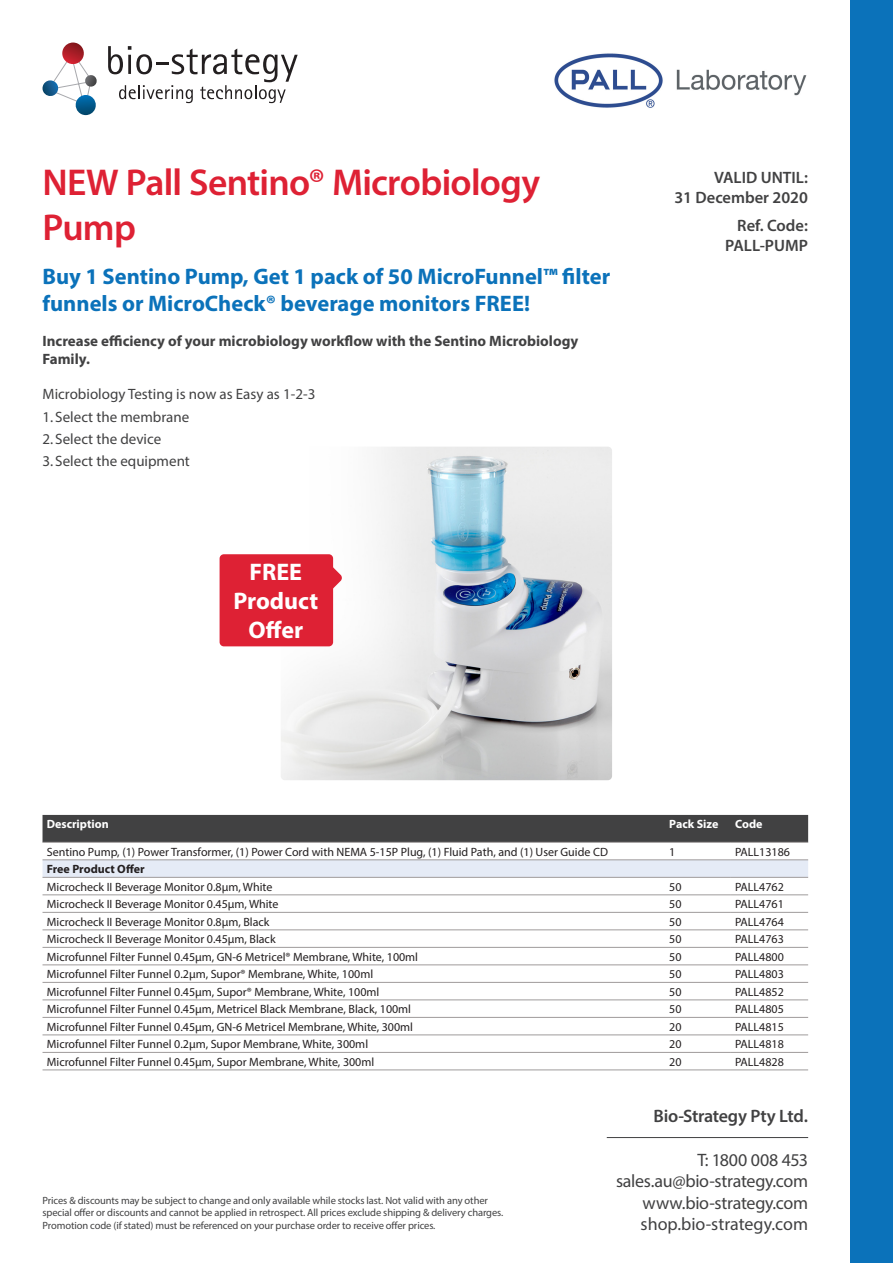
<style>
.page{position:relative;width:893px;height:1263px;background:#fff}
.page>*{position:absolute;margin:0;border:0;box-sizing:border-box;transform-origin:0 0}
.Ribbon_Header-NEW{font:600 37.5px/45px "Myriad Pro";letter-spacing:-.02em;color:#de2134}
.SPLAT{font:700 24px/28.8px "Myriad Pro";color:#fff;text-align:center}
.Sub-header_Blue{font:700 22.5px/27px "Myriad Pro";color:#0b72ba}
.footer_left{font:18px "Myriad Pro";letter-spacing:-.015em;color:#414142}
.Contact_details{font:18px "Myriad Pro";color:#414142}
.footer_left-2{font:600 18px "Myriad Pro";letter-spacing:-.015em;color:#414142}
.Valid___Ref{font:600 16.5px/19.8px "Myriad Pro";color:#414142;text-align:right}
.Text{font:15px "Myriad Pro";color:#414142}
.Text-2{font:700 15px/18px "Myriad Pro";color:#414142}
.Table_Content_Left{font:12px "Myriad Pro";color:#231f20}
.Table_Header_Left{font:700 12px "Myriad Pro";color:#fff}
.Table_Content_Left-2{font:700 12px "Myriad Pro";color:#231f20}
.T_C_s_back_page{font:10.5px/12.6px "Myriad Pro";letter-spacing:-.01em;color:#414142}
</style>
<div class="page">
<div style="left:43px;top:815px;width:765px;height:27px;background:#414142"></div>
<svg style="left:43px;top:965px;width:765px;height:71px"></svg>
<svg style="left:43px;top:860px;width:765px;height:17px;background:#e2e8f3"></svg>
<svg style="left:43px;top:895px;width:765px;height:52px"></svg>
<hr style="left:43px;top:842px;width:622px;height:1px;background:#9f9b9b">
<hr style="left:665px;top:842px;width:66px;height:1px;background:#9f9b9b">
<hr style="left:731px;top:842px;width:77px;height:1px;background:#9f9b9b">
<hr style="left:43px;top:859px;width:622px;height:1px;background:#9f9b9b">
<hr style="left:665px;top:859px;width:66px;height:1px;background:#9f9b9b">
<hr style="left:731px;top:859px;width:77px;height:1px;background:#9f9b9b">
<hr style="left:43px;top:877px;width:622px;height:1px;background:#9f9b9b">
<hr style="left:665px;top:877px;width:66px;height:1px;background:#9f9b9b">
<hr style="left:731px;top:877px;width:77px;height:1px;background:#9f9b9b">
<hr style="left:43px;top:894px;width:622px;height:1px;background:#9f9b9b">
<hr style="left:665px;top:894px;width:66px;height:1px;background:#9f9b9b">
<hr style="left:731px;top:894px;width:77px;height:1px;background:#9f9b9b">
<hr style="left:43px;top:912px;width:622px;height:1px;background:#9f9b9b">
<hr style="left:665px;top:912px;width:66px;height:1px;background:#9f9b9b">
<hr style="left:731px;top:912px;width:77px;height:1px;background:#9f9b9b">
<hr style="left:43px;top:929px;width:622px;height:1px;background:#9f9b9b">
<hr style="left:665px;top:929px;width:66px;height:1px;background:#9f9b9b">
<hr style="left:731px;top:929px;width:77px;height:1px;background:#9f9b9b">
<hr style="left:43px;top:947px;width:622px;height:1px;background:#9f9b9b">
<hr style="left:665px;top:947px;width:66px;height:1px;background:#9f9b9b">
<hr style="left:731px;top:947px;width:77px;height:1px;background:#9f9b9b">
<hr style="left:43px;top:964px;width:622px;height:1px;background:#9f9b9b">
<hr style="left:665px;top:964px;width:66px;height:1px;background:#9f9b9b">
<hr style="left:731px;top:964px;width:77px;height:1px;background:#9f9b9b">
<hr style="left:43px;top:982px;width:622px;height:1px;background:#9f9b9b">
<hr style="left:665px;top:982px;width:66px;height:1px;background:#9f9b9b">
<hr style="left:731px;top:982px;width:77px;height:1px;background:#9f9b9b">
<hr style="left:43px;top:999px;width:622px;height:1px;background:#9f9b9b">
<hr style="left:665px;top:999px;width:66px;height:1px;background:#9f9b9b">
<hr style="left:731px;top:999px;width:77px;height:1px;background:#9f9b9b">
<hr style="left:43px;top:1017px;width:622px;height:1px;background:#9f9b9b">
<hr style="left:665px;top:1017px;width:66px;height:1px;background:#9f9b9b">
<hr style="left:731px;top:1017px;width:77px;height:1px;background:#9f9b9b">
<hr style="left:43px;top:1034px;width:622px;height:1px;background:#9f9b9b">
<hr style="left:665px;top:1034px;width:66px;height:1px;background:#9f9b9b">
<hr style="left:731px;top:1034px;width:77px;height:1px;background:#9f9b9b">
<hr style="left:43px;top:1052px;width:622px;height:1px;background:#9f9b9b">
<hr style="left:665px;top:1052px;width:66px;height:1px;background:#9f9b9b">
<hr style="left:731px;top:1052px;width:77px;height:1px;background:#9f9b9b">
<hr style="left:43px;top:1069px;width:622px;height:1px;background:#9f9b9b">
<hr style="left:665px;top:1069px;width:66px;height:1px;background:#9f9b9b">
<hr style="left:731px;top:1069px;width:77px;height:1px;background:#9f9b9b">
<img style="left:281px;top:447px;width:331px;height:333px">
<img style="left:554px;top:53px;width:253px;height:55px">
<svg style="left:333px;top:565px;width:9px;height:31px"></svg>
<div style="left:220px;top:554px;width:113px;height:92px;background:#de2134;border-radius:4px"></div>
<svg style="left:108px;top:46px;width:190px;height:57px"></svg>
<svg style="left:43px;top:43px;width:54px;height:72px"></svg>
<div style="left:850px;top:0;width:43px;height:1263px;background:#0b72ba"></div>
<hr style="left:607px;top:1137px;width:201px;height:1px;background:#414142">
<p class="Ribbon_Header-NEW" style="left:43px;top:159px;width:499px">NEW Pall Sentino® Microbiology<br>Pump</p>
<p class="Sub-header_Blue" style="left:43px;top:263px;width:569px">Buy 1 Sentino Pump, Get 1 pack of 50 MicroFunnel™ filter funnels or MicroCheck® beverage monitors FREE!</p>
<p class="Text-2" style="left:43px;top:332px;width:537px">Increase efficiency of your microbiology workflow with the Sentino Microbiology<br>Family.</p>
<p class="Text" style="left:43px;top:385px;width:274px">Microbiology Testing is now as Easy as 1-2-3</p>
<p class="Text" style="left:43px;top:407px;width:148px">1. Select the membrane</p>
<p class="Text" style="left:43px;top:430px;width:120px">2. Select the device</p>
<p class="Text" style="left:43px;top:452px;width:149px">3. Select the equipment</p>
<p class="SPLAT" style="left:233px;top:557px;width:86px">FREE<br>Product<br>Offer</p>
<p class="Valid___Ref" style="left:714px;top:167px;width:95px">VALID UNTIL:</p>
<p class="Valid___Ref" style="left:674px;top:187px;width:135px">31 December 2020</p>
<p class="Valid___Ref" style="left:725px;top:215px;width:84px">Ref. Code:<br>PALL-PUMP</p>
<p class="Table_Header_Left" style="left:47px;top:816px;width:63px">Description</p>
<p class="Table_Header_Left" style="left:669px;top:816px;width:51px">Pack Size</p>
<p class="Table_Header_Left" style="left:735px;top:816px;width:29px">Code</p>
<p class="Table_Content_Left" style="left:47px;top:844px;width:563px">Sentino Pump, (1) Power Transformer, (1) Power Cord with NEMA 5-15P Plug, (1) Fluid Path, and (1) User Guide CD</p>
<p class="Table_Content_Left" style="left:669px;top:844px;width:8px">1</p>
<p class="Table_Content_Left" style="left:735px;top:844px;width:56px">PALL13186</p>
<p class="Table_Content_Left-2" style="left:47px;top:861px;width:99px">Free Product Offer</p>
<p class="Table_Content_Left" style="left:47px;top:879px;width:227px">Microcheck II Beverage Monitor 0.8μm, White</p>
<p class="Table_Content_Left" style="left:669px;top:879px;width:14px">50</p>
<p class="Table_Content_Left" style="left:735px;top:879px;width:50px">PALL4762</p>
<p class="Table_Content_Left" style="left:47px;top:897px;width:233px">Microcheck II Beverage Monitor 0.45μm, White</p>
<p class="Table_Content_Left" style="left:669px;top:897px;width:14px">50</p>
<p class="Table_Content_Left" style="left:735px;top:897px;width:50px">PALL4761</p>
<p class="Table_Content_Left" style="left:47px;top:914px;width:224px">Microcheck II Beverage Monitor 0.8μm, Black</p>
<p class="Table_Content_Left" style="left:669px;top:914px;width:14px">50</p>
<p class="Table_Content_Left" style="left:735px;top:914px;width:50px">PALL4764</p>
<p class="Table_Content_Left" style="left:47px;top:932px;width:230px">Microcheck II Beverage Monitor 0.45μm, Black</p>
<p class="Table_Content_Left" style="left:669px;top:932px;width:14px">50</p>
<p class="Table_Content_Left" style="left:735px;top:932px;width:50px">PALL4763</p>
<p class="Table_Content_Left" style="left:47px;top:949px;width:373px">Microfunnel Filter Funnel 0.45μm, GN-6 Metricel® Membrane, White, 100ml</p>
<p class="Table_Content_Left" style="left:669px;top:949px;width:14px">50</p>
<p class="Table_Content_Left" style="left:735px;top:949px;width:50px">PALL4800</p>
<p class="Table_Content_Left" style="left:47px;top:967px;width:328px">Microfunnel Filter Funnel 0.2μm, Supor® Membrane, White, 100ml</p>
<p class="Table_Content_Left" style="left:669px;top:967px;width:14px">50</p>
<p class="Table_Content_Left" style="left:735px;top:967px;width:50px">PALL4803</p>
<p class="Table_Content_Left" style="left:47px;top:984px;width:334px">Microfunnel Filter Funnel 0.45μm, Supor® Membrane, White, 100ml</p>
<p class="Table_Content_Left" style="left:669px;top:984px;width:14px">50</p>
<p class="Table_Content_Left" style="left:735px;top:984px;width:50px">PALL4852</p>
<p class="Table_Content_Left" style="left:47px;top:1002px;width:366px">Microfunnel Filter Funnel 0.45μm, Metricel Black Membrane, Black, 100ml</p>
<p class="Table_Content_Left" style="left:669px;top:1002px;width:14px">50</p>
<p class="Table_Content_Left" style="left:735px;top:1002px;width:50px">PALL4805</p>
<p class="Table_Content_Left" style="left:47px;top:1019px;width:368px">Microfunnel Filter Funnel 0.45μm, GN-6 Metricel Membrane, White, 300ml</p>
<p class="Table_Content_Left" style="left:669px;top:1019px;width:14px">20</p>
<p class="Table_Content_Left" style="left:735px;top:1019px;width:50px">PALL4815</p>
<p class="Table_Content_Left" style="left:47px;top:1037px;width:323px">Microfunnel Filter Funnel 0.2μm, Supor Membrane, White, 300ml</p>
<p class="Table_Content_Left" style="left:669px;top:1037px;width:14px">20</p>
<p class="Table_Content_Left" style="left:735px;top:1037px;width:50px">PALL4818</p>
<p class="Table_Content_Left" style="left:47px;top:1054px;width:329px">Microfunnel Filter Funnel 0.45μm, Supor Membrane, White, 300ml</p>
<p class="Table_Content_Left" style="left:669px;top:1054px;width:14px">20</p>
<p class="Table_Content_Left" style="left:735px;top:1054px;width:50px">PALL4828</p>
<p class="T_C_s_back_page" style="left:43px;top:1194px;width:462px">Prices &amp; discounts may be subject to change and only available while stocks last. Not valid with any other special offer or discounts and cannot be applied in retrospect. All prices exclude shipping &amp; delivery charges.<br>Promotion code (if stated) must be referenced on your purchase order to receive offer prices.</p>
<p class="footer_left-2" style="left:654px;top:1105px;width:156px">Bio-Strategy Pty Ltd.</p>
<p class="footer_left" style="left:697px;top:1148px;width:112px">T: 1800 008 453</p>
<p class="footer_left" style="left:616px;top:1170px;width:193px">sales.au@bio-strategy.com</p>
<p class="footer_left" style="left:643px;top:1191px;width:167px">www.bio-strategy.com</p>
<p class="Contact_details" style="left:641px;top:1213px;width:169px">shop.bio-strategy.com</p>
</div>
